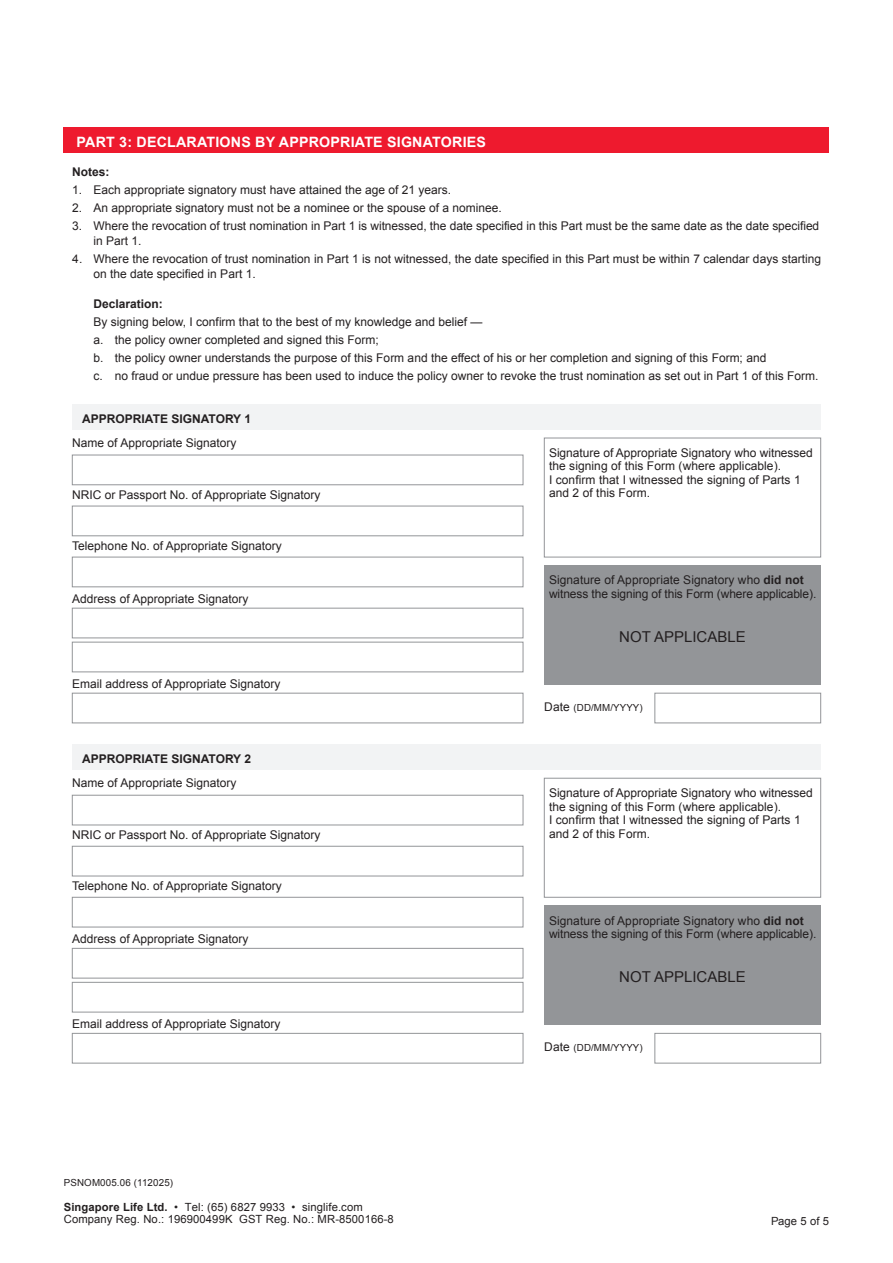
<style>
.page{position:relative;width:893px;height:1263px;background:#fff}
.page>*{position:absolute;margin:0;border:0;box-sizing:border-box;transform-origin:0 0}
.t1{font:15px "Arial";color:#231f20}
.t2{font:700 14.25px "Arial";letter-spacing:.015em;color:#fff}
.t3{font:12px/13.5px "Arial";color:#231f20}
.t4{font:700 12px "Arial";color:#231f20}
.t5{font:11.25px/12.8px "Arial";letter-spacing:.01em;color:#231f20}
.t6{font:9.75px "Arial";letter-spacing:.015em;color:#231f20}
.s1{font-weight:700}
.s2{font-size:12px}
</style>
<div class="page">
<div style="left:64px;top:128px;width:765px;height:25px;background:#ee1a2e"></div>
<div style="left:72px;top:404px;width:749px;height:25px;background:#f2f3f4"></div>
<div style="left:72px;top:455px;width:451px;height:30px;border:1px solid #939598"></div>
<div style="left:72px;top:506px;width:451px;height:30px;border:1px solid #939598"></div>
<div style="left:72px;top:557px;width:451px;height:30px;border:1px solid #939598"></div>
<div style="left:72px;top:608px;width:451px;height:30px;border:1px solid #939598"></div>
<div style="left:72px;top:642px;width:451px;height:30px;border:1px solid #939598"></div>
<div style="left:544px;top:438px;width:277px;height:119px;border:1px solid #939598"></div>
<div style="left:655px;top:693px;width:166px;height:30px;border:1px solid #939598"></div>
<div style="left:72px;top:693px;width:451px;height:30px;border:1px solid #939598"></div>
<div style="left:72px;top:744px;width:749px;height:26px;background:#f2f3f4"></div>
<div style="left:72px;top:795px;width:451px;height:30px;border:1px solid #939598"></div>
<div style="left:72px;top:846px;width:451px;height:30px;border:1px solid #939598"></div>
<div style="left:72px;top:897px;width:451px;height:30px;border:1px solid #939598"></div>
<div style="left:72px;top:948px;width:451px;height:30px;border:1px solid #939598"></div>
<div style="left:72px;top:982px;width:451px;height:30px;border:1px solid #939598"></div>
<div style="left:544px;top:778px;width:277px;height:119px;border:1px solid #939598"></div>
<div style="left:655px;top:1033px;width:166px;height:30px;border:1px solid #939598"></div>
<div style="left:72px;top:1033px;width:451px;height:30px;border:1px solid #939598"></div>
<div style="left:544px;top:566px;width:277px;height:119px;background:#939598"></div>
<div style="left:544px;top:906px;width:277px;height:119px;background:#939598"></div>
<p class="t2" style="left:77px;top:132px;width:411px">PART 3: DECLARATIONS BY APPROPRIATE SIGNATORIES</p>
<p class="t4" style="left:72px;top:164px;width:39px">Notes:</p>
<p class="t3" style="left:72px;top:183px;width:380px">1. Each appropriate signatory must have attained the age of 21 years.</p>
<p class="t3" style="left:72px;top:201px;width:431px">2. An appropriate signatory must not be a nominee or the spouse of a nominee.</p>
<p class="t3" style="left:94px;top:219px;width:727px;line-height:15px;text-indent:-21px">3. Where the revocation of trust nomination in Part 1 is witnessed, the date specified in this Part must be the same date as the date specified in Part 1.</p>
<p class="t3" style="left:94px;top:252px;width:729px;line-height:15px;text-indent:-21px">4. Where the revocation of trust nomination in Part 1 is not witnessed, the date specified in this Part must be within 7 calendar days starting on the date specified in Part 1.</p>
<p class="t4" style="left:94px;top:296px;width:71px">Declaration:</p>
<p class="t3" style="left:94px;top:313px;width:726px;line-height:18px">By signing below, I confirm that to the best of my knowledge and belief —<br>a. the policy owner completed and signed this Form;<br>b. the policy owner understands the purpose of this Form and the effect of his or her completion and signing of this Form; and<br>c. no fraud or undue pressure has been used to induce the policy owner to revoke the trust nomination as set out in Part 1 of this Form.</p>
<p class="t4" style="left:82px;top:411px;width:170px">APPROPRIATE SIGNATORY 1</p>
<p class="t3" style="left:72px;top:436px;width:166px">Name of Appropriate Signatory</p>
<p class="t3" style="left:72px;top:488px;width:250px">NRIC or Passport No. of Appropriate Signatory</p>
<p class="t3" style="left:72px;top:539px;width:211px">Telephone No. of Appropriate Signatory</p>
<p class="t3" style="left:72px;top:592px;width:178px">Address of Appropriate Signatory</p>
<p class="t3" style="left:72px;top:677px;width:210px">Email address of Appropriate Signatory</p>
<p class="t4" style="left:82px;top:751px;width:170px">APPROPRIATE SIGNATORY 2</p>
<p class="t3" style="left:72px;top:776px;width:166px">Name of Appropriate Signatory</p>
<p class="t3" style="left:72px;top:828px;width:250px">NRIC or Passport No. of Appropriate Signatory</p>
<p class="t3" style="left:72px;top:880px;width:211px">Telephone No. of Appropriate Signatory</p>
<p class="t3" style="left:72px;top:932px;width:178px">Address of Appropriate Signatory</p>
<p class="t3" style="left:72px;top:1017px;width:210px">Email address of Appropriate Signatory</p>
<p class="t6" style="left:64px;top:1176px;width:111px">PSNOM005.06 (112025)</p>
<p class="t5" style="left:64px;top:1200px;width:332px"><span class="s1">Singapore Life Ltd.</span> • Tel: (65) 6827 9933 • singlife.com<br>Company Reg. No.: 196900499K GST Reg. No.: MR-8500166-8</p>
<p class="t3" style="left:549px;top:446px;width:265px">Signature of Appropriate Signatory who witnessed the signing of this Form (where applicable).<br>I confirm that I witnessed the signing of Parts 1 and 2 of this Form.</p>
<p class="t3" style="left:549px;top:573px;width:269px">Signature of Appropriate Signatory who <span class="s1">did not </span>witness the signing of this Form (where applicable).</p>
<p class="t1" style="left:619px;top:627px;width:128px">NOT APPLICABLE</p>
<p class="t6" style="left:544px;top:701px;width:100px"><span class="s2">Date</span> (DD/MM/YYYY)</p>
<p class="t3" style="left:549px;top:786px;width:265px">Signature of Appropriate Signatory who witnessed the signing of this Form (where applicable).<br>I confirm that I witnessed the signing of Parts 1 and 2 of this Form.</p>
<p class="t3" style="left:549px;top:914px;width:269px">Signature of Appropriate Signatory who <span class="s1">did not </span>witness the signing of this Form (where applicable).</p>
<p class="t1" style="left:619px;top:967px;width:128px">NOT APPLICABLE</p>
<p class="t6" style="left:544px;top:1042px;width:100px"><span class="s2">Date</span> (DD/MM/YYYY)</p>
<p class="t5" style="left:771px;top:1214px;width:60px">Page 5 of 5</p>
</div>
